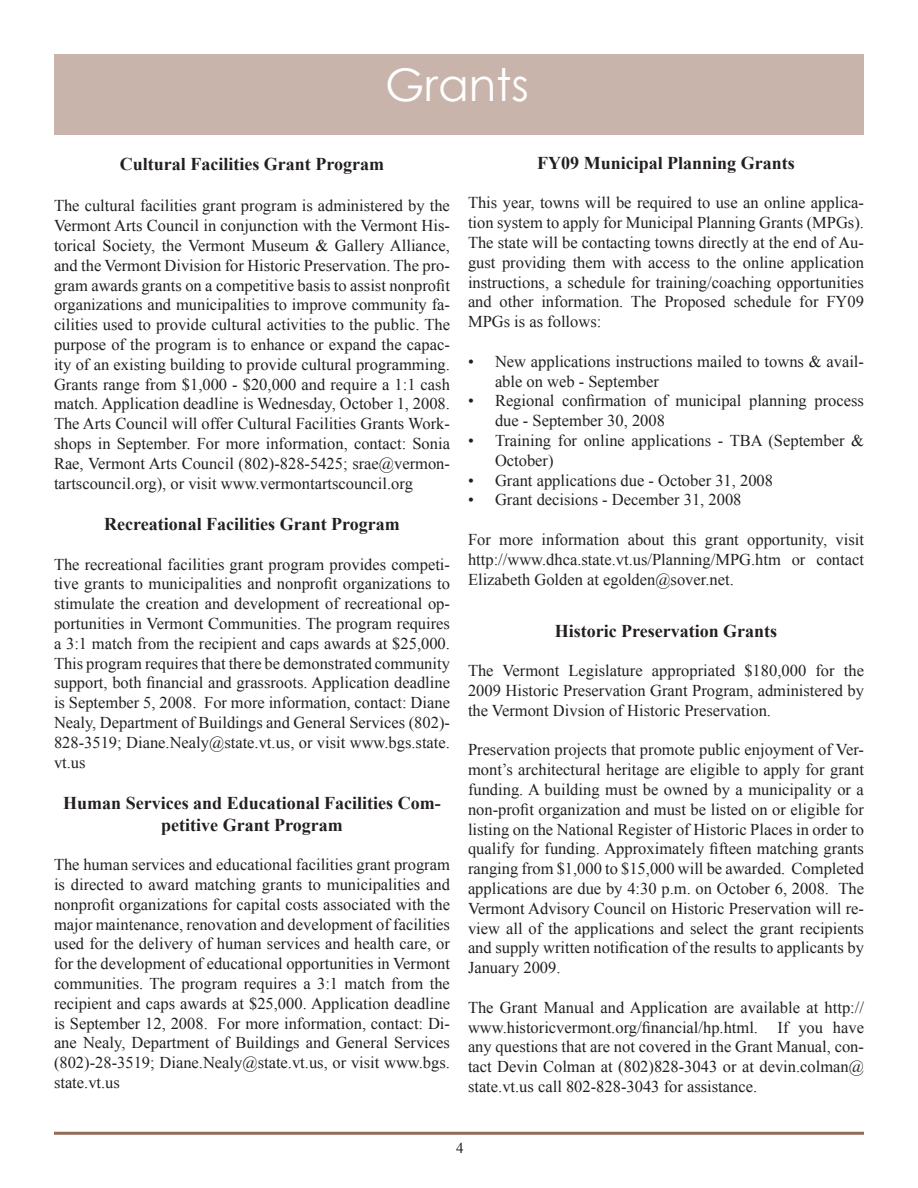
<style>
.page{position:relative;width:918px;height:1188px;background:#fff}
.page>*{position:absolute;margin:0;border:0;box-sizing:border-box;transform-origin:0 0}
.t1{font:45px "Century Gothic";color:#fff}
.t2{font:700 18px/21.6px "Times New Roman";color:#231f20;text-align:center}
.t3{font:16.5px/19.8px "Times New Roman";color:#231f20;text-align:justify}
.t4{font:15px "Times New Roman";color:#231f20}
</style>
<div class="page">
<div style="left:54px;top:54px;width:810px;height:81px;background:#c8b4aa"></div>
<hr style="left:54px;top:1132px;width:810px;height:3px;background:#926a56">
<p class="t1" style="left:385px;top:54px;width:145px">Grants</p>
<p class="t2" style="left:120px;top:153px;width:266px">Cultural Facilities Grant Program</p>
<p class="t3" style="left:54px;top:196px;width:398px">The cultural facilities grant program is administered by the Vermont Arts Council in conjunction with the Vermont His&shy;torical Society, the Vermont Museum &amp; Gallery Alliance, and the Vermont Division for Historic Preservation. The pro&shy;gram awards grants on a competitive basis to assist nonprofit organizations and municipalities to improve community fa&shy;cilities used to provide cultural activities to the public. The purpose of the program is to enhance or expand the capac&shy;ity of an existing building to provide cultural programming.<br>Grants range from $1,000 - $20,000 and require a 1:1 cash match. Application deadline is Wednesday, October 1, 2008.<br>The Arts Council will offer Cultural Facilities Grants Work&shy;shops in September. For more information, contact: Sonia Rae, Vermont Arts Council (802)-828-5425; srae@vermon&shy;tartscouncil.org), or visit www.vermontartscouncil.org</p>
<p class="t2" style="left:104px;top:513px;width:297px">Recreational Facilities Grant Program</p>
<p class="t3" style="left:54px;top:554px;width:398px">The recreational facilities grant program provides competi&shy;tive grants to municipalities and nonprofit organizations to stimulate the creation and development of recreational op&shy;portunities in Vermont Communities. The program requires a 3:1 match from the recipient and caps awards at $25,000.<br>This program requires that there be demonstrated community support, both financial and grassroots. Application deadline is September 5, 2008. For more information, contact: Diane Nealy, Department of Buildings and General Services (802)- 828-3519; Diane.Nealy@state.vt.us, or visit www.bgs.state. vt.us</p>
<p class="t2" style="left:63px;top:792px;width:379px">Human Services and Educational Facilities Com&shy;petitive Grant Program</p>
<p class="t3" style="left:54px;top:855px;width:398px">The human services and educational facilities grant program is directed to award matching grants to municipalities and nonprofit organizations for capital costs associated with the major maintenance, renovation and development of facilities used for the delivery of human services and health care, or for the development of educational opportunities in Vermont communities. The program requires a 3:1 match from the recipient and caps awards at $25,000. Application deadline is September 12, 2008. For more information, contact: Di&shy;ane Nealy, Department of Buildings and General Services (802)-28-3519; Diane.Nealy@state.vt.us, or visit www.bgs. state.vt.us</p>
<p class="t2" style="left:537px;top:152px;width:259px">FY09 Municipal Planning Grants</p>
<p class="t3" style="left:468px;top:193px;width:398px">This year, towns will be required to use an online applica&shy;tion system to apply for Municipal Planning Grants (MPGs).<br>The state will be contacting towns directly at the end of Au&shy;gust providing them with access to the online application instructions, a schedule for training/coaching opportunities and other information. The Proposed schedule for FY09<br>MPGs is as follows:</p>
<p class="t3" style="left:495px;top:351px;width:370px;text-indent:-27px">• New applications instructions mailed to towns &amp; avail&shy;able on web - September</p>
<p class="t3" style="left:495px;top:391px;width:371px;text-indent:-27px">• Regional confirmation of municipal planning process due - September 30, 2008</p>
<p class="t3" style="left:495px;top:430px;width:371px;text-indent:-27px">• Training for online applications - TBA (September &amp;<br>October)</p>
<p class="t3" style="left:468px;top:470px;width:307px">• Grant applications due - October 31, 2008</p>
<p class="t3" style="left:468px;top:490px;width:275px">• Grant decisions - December 31, 2008</p>
<p class="t3" style="left:468px;top:529px;width:398px">For more information about this grant opportunity, visit http://www.dhca.state.vt.us/Planning/MPG.htm or contact Elizabeth Golden at egolden@sover.net.</p>
<p class="t2" style="left:555px;top:619px;width:224px">Historic Preservation Grants</p>
<p class="t3" style="left:468px;top:660px;width:397px">The Vermont Legislature appropriated $180,000 for the 2009 Historic Preservation Grant Program, administered by the Vermont Divsion of Historic Preservation.</p>
<p class="t3" style="left:468px;top:740px;width:398px">Preservation projects that promote public enjoyment of Ver&shy;mont’s architectural heritage are eligible to apply for grant funding. A building must be owned by a municipality or a non-profit organization and must be listed on or eligible for listing on the National Register of Historic Places in order to qualify for funding. Approximately fifteen matching grants ranging from $1,000 to $15,000 will be awarded. Completed applications are due by 4:30 p.m. on October 6, 2008. The Vermont Advisory Council on Historic Preservation will re&shy;view all of the applications and select the grant recipients and supply written notification of the results to applicants by January 2009.</p>
<p class="t3" style="left:468px;top:997px;width:398px">The Grant Manual and Application are available at http:// www.historicvermont.org/financial/hp.html. If you have any questions that are not covered in the Grant Manual, con&shy;tact Devin Colman at (802)828-3043 or at devin.colman@ state.vt.us call 802-828-3043 for assistance.</p>
<p class="t4" style="left:456px;top:1138px;width:9px">4</p>
</div>
